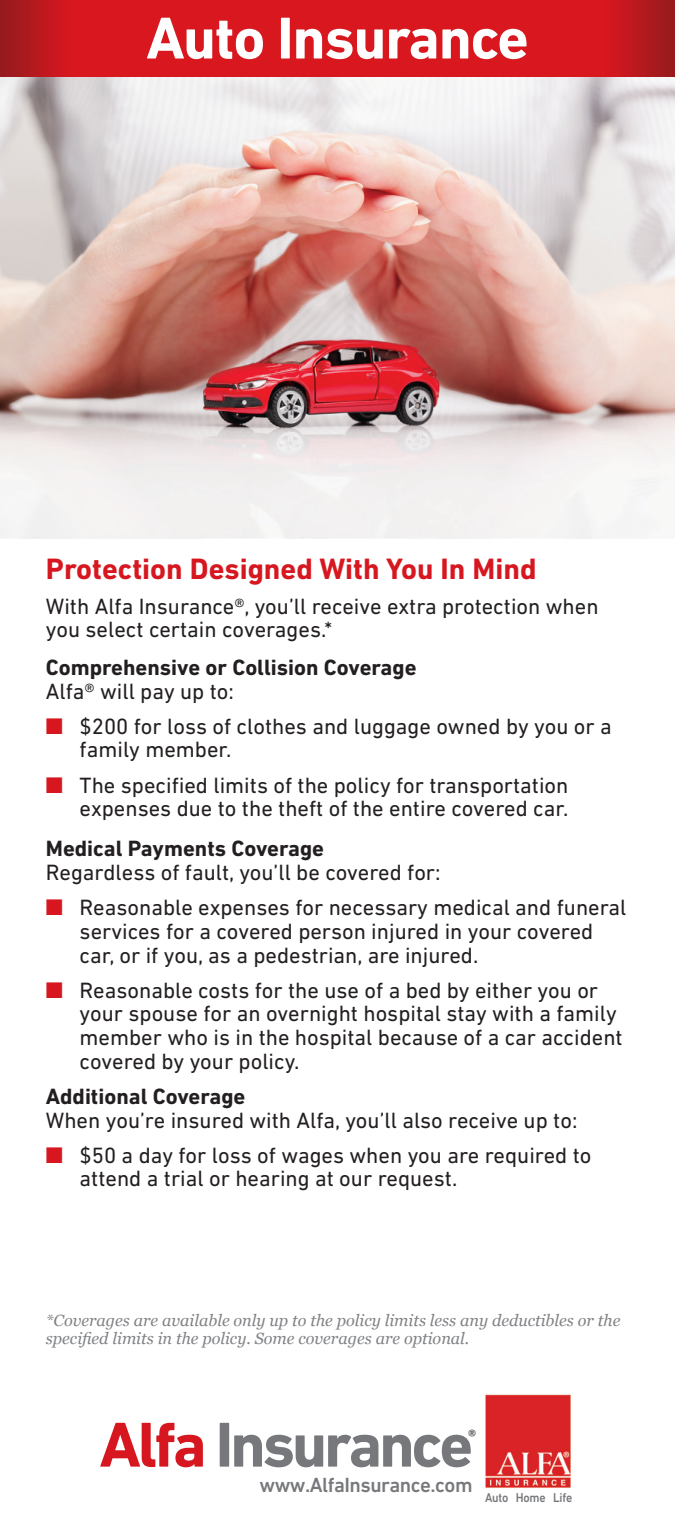
<style>
.page{position:relative;width:675px;height:1530px;background:#fff}
.page>*{position:absolute;margin:0;border:0;box-sizing:border-box;transform-origin:0 0}
.t1{font:700 64.5px "DIN Next LT Pro";letter-spacing:-.05em;color:#76787b}
.t2{font:700 60px "DIN Next LT Pro";letter-spacing:-.02em;color:#fff}
.t3{font:700 30px "DIN Next LT Pro";color:#d7171f}
.t4{font:22.5px/23.8px "DIN Next LT Pro";color:#231f20}
.t5{font:700 22.5px "DIN Next LT Pro";color:#231f20}
.t6{font:500 20.75px "DIN Next LT Pro";letter-spacing:-.025em;color:#76787b}
.t7{font:700 18.25px "DIN Next LT Pro";color:#57585a}
.t8{font:italic 16.25px/17.5px "Georgia";color:#808285}
.t9{font:500 13px "DIN Next LT Pro";letter-spacing:-.02em;color:#76787b;scale:.92 1}
.s1{color:#d7171f}
</style>
<div class="page">
<img style="left:0;top:77px;width:675px;height:461px">
<img style="left:0;top:0;width:675px;height:77px">
<img style="left:485px;top:1394px;width:86px;height:94px">
<h2 class="t2" style="left:146px;top:3px;width:384px">Auto Insurance</h2>
<h3 class="t3" style="left:46px;top:551px;width:492px">Protection Designed With You In Mind</h3>
<p class="t4" style="left:46px;top:594px;width:554px">With Alfa Insurance®, you’ll receive extra protection when you select certain coverages.*</p>
<p class="t5" style="left:46px;top:654px;width:372px">Comprehensive or Collision Coverage</p>
<p class="t4" style="left:46px;top:679px;width:190px">Alfa® will pay up to:</p>
<p class="t4" style="left:80px;top:714px;width:534px;text-indent:-34px"><span class="s1">■</span> $200 for loss of clothes and luggage owned by you or a family member.</p>
<p class="t4" style="left:46px;top:773px;width:524px;text-align:right"><span class="s1">■</span> The specified limits of the policy for transportation expenses due to the theft of the entire covered car.</p>
<p class="t5" style="left:46px;top:835px;width:280px">Medical Payments Coverage</p>
<p class="t4" style="left:46px;top:860px;width:396px">Regardless of fault, you’ll be covered for:</p>
<p class="t4" style="left:80px;top:895px;width:548px;text-indent:-34px"><span class="s1">■</span> Reasonable expenses for necessary medical and funeral services for a covered person injured in your covered car, or if you, as a pedestrian, are injured.</p>
<p class="t4" style="left:80px;top:978px;width:545px;text-indent:-34px"><span class="s1">■</span> Reasonable costs for the use of a bed by either you or your spouse for an overnight hospital stay with a family member who is in the hospital because of a car accident covered by your policy.</p>
<p class="t5" style="left:46px;top:1083px;width:201px">Additional Coverage</p>
<p class="t4" style="left:46px;top:1108px;width:533px">When you’re insured with Alfa, you’ll also receive up to:</p>
<p class="t4" style="left:80px;top:1143px;width:513px;text-indent:-34px"><span class="s1">■</span> $50 a day for loss of wages when you are required to attend a trial or hearing at our request.</p>
<p class="t8" style="left:46px;top:1312px;width:576px">*Coverages are available only up to the policy limits less any deductibles or the specified limits in the policy. Some coverages are optional.</p>
<h1 class="t1" style="left:99px;top:1407px;width:375px"><span class="s1">Alfa</span> Insurance</h1>
<p class="t7" style="left:468px;top:1425px;width:10px">®</p>
<p class="t6" style="left:260px;top:1473px;width:215px">www.AlfaInsurance.com</p>
<p class="t9" style="left:485px;top:1490px;width:96px">Auto Home Life</p>
</div>
